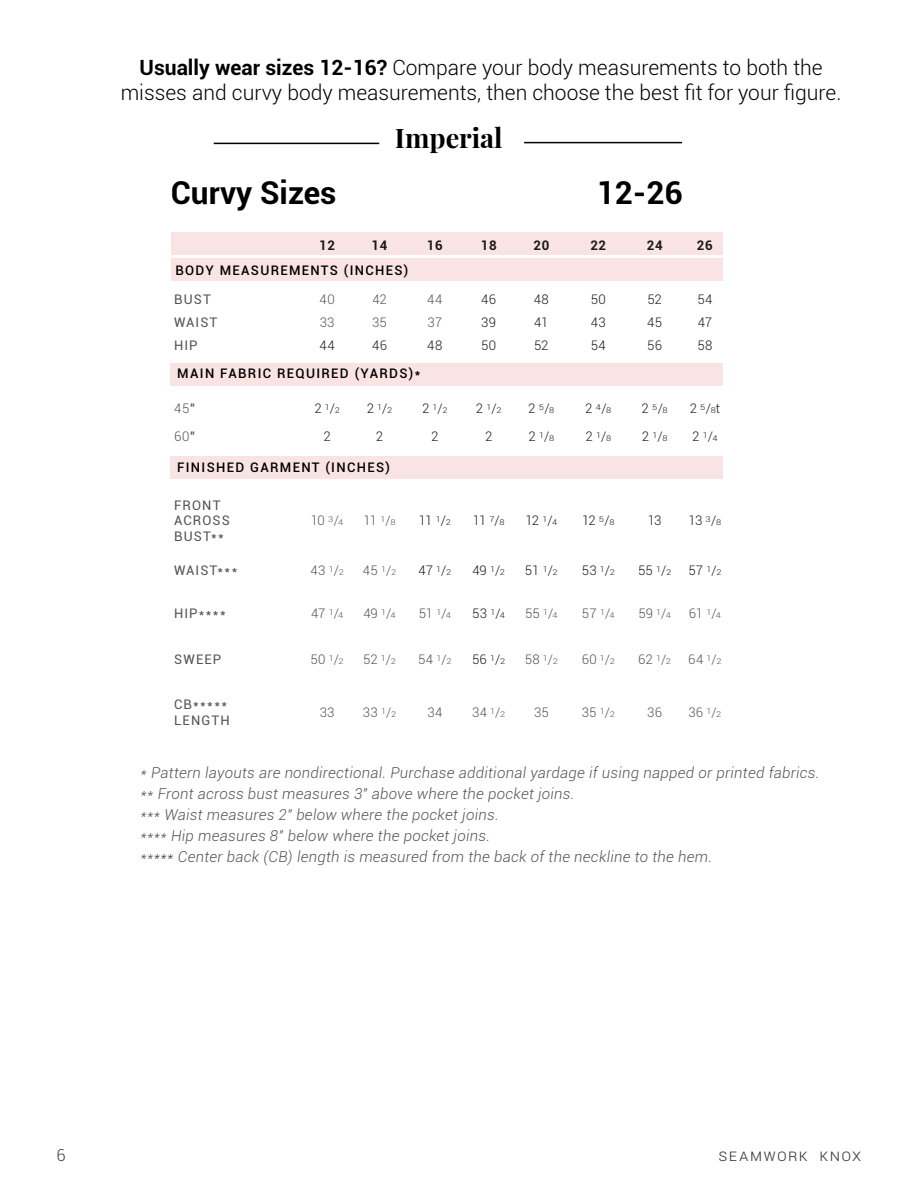
<style>
.page{position:relative;width:918px;height:1188px;background:#fff}
.page>*{position:absolute;margin:0;border:0;box-sizing:border-box;transform-origin:0 0}
.t1{font:700 31.5px "Roboto";color:#000}
.t2{font:700 27px "Playfair Display";color:#000}
.t3{font:300 21px/25.2px "Roboto";color:#000;text-align:center}
.t4{font:300 16.5px "Roboto";letter-spacing:.08em;color:#393b3c}
.t5{font:italic 300 15px/21px "Roboto";letter-spacing:.02em;color:#545352}
.t6{font:300 13.2px "Roboto";letter-spacing:.015em;color:#1a1a1a}
.t7{font:300 13.2px "Roboto";letter-spacing:.015em;color:#545352}
.t8{font:500 13.2px "Roboto";letter-spacing:.1em;color:#000}
.t9{font:13.2px/15.9px "Roboto";letter-spacing:.085em;color:#545352}
.t10{font:700 13.2px "Roboto";letter-spacing:.05em;color:#1a1a1a}
.s1{font-weight:700}
.s2{font-weight:400}
.s3{font-size:7.95px}
.s4{color:#413f3f}
</style>
<div class="page">
<div style="left:172px;top:258px;width:551px;height:23px;background:#fae4e3"></div>
<div style="left:170px;top:363px;width:553px;height:22px;background:#fae4e3"></div>
<div style="left:172px;top:232px;width:551px;height:22px;background:#fae4e3"></div>
<div style="left:170px;top:456px;width:553px;height:23px;background:#fae4e3"></div>
<hr style="left:214px;top:143px;width:165px;height:1px;background:#000">
<hr style="left:524px;top:142px;width:158px;height:1px;background:#000">
<h3 class="t3" style="left:121px;top:54px;width:722px"><span class="s1">Usually wear sizes 12-16?</span> Compare your body measurements to both the misses and curvy body measurements, then choose the best fit for your figure.</h3>
<h2 class="t2" style="left:395px;top:116px;width:109px">Imperial</h2>
<h1 class="t1" style="left:171px;top:170px;width:167px">Curvy Sizes</h1>
<h1 class="t1" style="left:597px;top:170px;width:88px">12-26</h1>
<p class="t10" style="left:319px;top:236px;width:17px">12</p>
<p class="t10" style="left:372px;top:236px;width:17px">14</p>
<p class="t10" style="left:427px;top:236px;width:17px">16</p>
<p class="t10" style="left:481px;top:236px;width:17px">18</p>
<p class="t10" style="left:533px;top:236px;width:17px">20</p>
<p class="t10" style="left:590px;top:236px;width:17px">22</p>
<p class="t10" style="left:647px;top:236px;width:17px">24</p>
<p class="t10" style="left:697px;top:236px;width:17px">26</p>
<p class="t8" style="left:175px;top:261px;width:235px">BODY MEASUREMENTS (INCHES)</p>
<p class="t9" style="left:174px;top:291px;width:38px">BUST</p>
<p class="t7" style="left:320px;top:290px;width:17px">40</p>
<p class="t7" style="left:372px;top:290px;width:16px">42</p>
<p class="t7" style="left:427px;top:290px;width:17px">44</p>
<p class="t6" style="left:481px;top:290px;width:16px">46</p>
<p class="t6" style="left:534px;top:290px;width:17px">48</p>
<p class="t6" style="left:591px;top:290px;width:16px">50</p>
<p class="t6" style="left:647px;top:290px;width:16px">52</p>
<p class="t6" style="left:697px;top:290px;width:17px">54</p>
<p class="t9" style="left:174px;top:314px;width:45px">WAIST</p>
<p class="t7" style="left:320px;top:313px;width:16px">33</p>
<p class="t7" style="left:372px;top:313px;width:16px">35</p>
<p class="t7" style="left:428px;top:313px;width:16px">37</p>
<p class="t6" style="left:481px;top:313px;width:16px">39</p>
<p class="t6" style="left:534px;top:313px;width:16px">41</p>
<p class="t6" style="left:591px;top:313px;width:17px">43</p>
<p class="t6" style="left:647px;top:313px;width:16px">45</p>
<p class="t6" style="left:698px;top:313px;width:16px">47</p>
<p class="t9" style="left:174px;top:337px;width:25px">HIP</p>
<p class="t6" style="left:320px;top:336px;width:17px">44</p>
<p class="t6" style="left:372px;top:336px;width:16px">46</p>
<p class="t6" style="left:427px;top:336px;width:17px">48</p>
<p class="t6" style="left:481px;top:336px;width:16px">50</p>
<p class="t6" style="left:534px;top:336px;width:16px">52</p>
<p class="t6" style="left:591px;top:336px;width:17px">54</p>
<p class="t6" style="left:647px;top:336px;width:16px">56</p>
<p class="t6" style="left:697px;top:336px;width:16px">58</p>
<p class="t8" style="left:177px;top:364px;width:245px">MAIN FABRIC REQUIRED (YARDS)*</p>
<p class="t7" style="left:174px;top:399px;width:22px">45<span class="s2">"</span></p>
<p class="t6" style="left:314px;top:399px;width:27px">2 <sup>1</sup>/<span class="s3">2</span></p>
<p class="t6" style="left:367px;top:399px;width:27px">2 <sup>1</sup>/<span class="s3">2</span></p>
<p class="t6" style="left:422px;top:399px;width:27px">2 <sup>1</sup>/<span class="s3">2</span></p>
<p class="t6" style="left:476px;top:399px;width:27px">2 <sup>1</sup>/<span class="s3">2</span></p>
<p class="t6" style="left:528px;top:399px;width:28px">2 <sup>5</sup>/<span class="s3">8</span></p>
<p class="t6" style="left:585px;top:399px;width:28px">2 <sup>4</sup>/<span class="s3">8</span></p>
<p class="t6" style="left:642px;top:399px;width:28px">2 <sup>5</sup>/<span class="s3">8</span></p>
<p class="t6" style="left:690px;top:399px;width:32px">2 <sup>5</sup>/<span class="s3">8</span>t</p>
<p class="t7" style="left:174px;top:428px;width:22px">60<span class="s2">"</span></p>
<p class="t6" style="left:324px;top:428px;width:9px">2</p>
<p class="t6" style="left:376px;top:428px;width:9px">2</p>
<p class="t6" style="left:431px;top:428px;width:9px">2</p>
<p class="t6" style="left:485px;top:428px;width:9px">2</p>
<p class="t6" style="left:529px;top:428px;width:27px">2 <sup>1</sup>/<span class="s3">8</span></p>
<p class="t6" style="left:586px;top:428px;width:27px">2 <sup>1</sup>/<span class="s3">8</span></p>
<p class="t6" style="left:642px;top:428px;width:27px">2 <sup>1</sup>/<span class="s3">8</span></p>
<p class="t6" style="left:692px;top:428px;width:27px">2 <sup>1</sup>/<span class="s3">4</span></p>
<p class="t8" style="left:177px;top:458px;width:214px">FINISHED GARMENT (INCHES)</p>
<p class="t9" style="left:174px;top:496px;width:57px">FRONT<br>ACROSS<br>BUST**</p>
<p class="t7" style="left:311px;top:512px;width:34px">10 <sup>3</sup>/<span class="s3">4</span></p>
<p class="t7" style="left:364px;top:512px;width:33px">11 <sup>1</sup>/<span class="s3">8</span></p>
<p class="t6" style="left:419px;top:512px;width:33px">11 <sup>1</sup>/<span class="s3">2</span></p>
<p class="t6" style="left:473px;top:512px;width:33px">11 <sup>7</sup>/<span class="s3">8</span></p>
<p class="t6" style="left:526px;top:512px;width:33px">12 <sup>1</sup>/<span class="s3">4</span></p>
<p class="t6" style="left:582px;top:512px;width:34px">12 <sup>5</sup>/<span class="s3">8</span></p>
<p class="t6" style="left:648px;top:512px;width:15px">13</p>
<p class="t6" style="left:689px;top:512px;width:34px">13 <sup>3</sup>/<span class="s3">8</span></p>
<p class="t9" style="left:174px;top:562px;width:65px">WAIST***</p>
<p class="t7" style="left:310px;top:561px;width:35px">43 <sup>1</sup>/<span class="s3">2</span></p>
<p class="t7" style="left:363px;top:561px;width:35px">45 <sup>1</sup>/<span class="s3">2</span></p>
<p class="t6" style="left:419px;top:561px;width:34px">47 <sup>1</sup>/<span class="s3">2</span></p>
<p class="t6" style="left:472px;top:561px;width:34px">49 <sup>1</sup>/<span class="s3">2</span></p>
<p class="t6" style="left:525px;top:561px;width:34px">51 <sup>1</sup>/<span class="s3">2</span></p>
<p class="t6" style="left:582px;top:561px;width:35px">53 <sup>1</sup>/<span class="s3">2</span></p>
<p class="t6" style="left:638px;top:561px;width:35px">55 <sup>1</sup>/<span class="s3">2</span></p>
<p class="t6" style="left:688px;top:561px;width:35px">57 <sup>1</sup>/<span class="s3">2</span></p>
<p class="t9" style="left:174px;top:605px;width:53px">HIP****</p>
<p class="t7" style="left:311px;top:605px;width:34px">47 <sup>1</sup>/<span class="s3">4</span></p>
<p class="t7" style="left:363px;top:605px;width:34px">49 <sup>1</sup>/<span class="s3">4</span></p>
<p class="t7" style="left:419px;top:605px;width:34px">51 <sup>1</sup>/<span class="s3">4</span></p>
<p class="t6" style="left:472px;top:605px;width:34px">53 <sup>1</sup>/<span class="s3">4</span></p>
<p class="t7" style="left:525px;top:605px;width:34px">55 <sup>1</sup>/<span class="s3">4</span></p>
<p class="t7" style="left:582px;top:605px;width:34px">57 <sup>1</sup>/<span class="s3">4</span></p>
<p class="t7" style="left:638px;top:605px;width:34px">59 <sup>1</sup>/<span class="s3">4</span></p>
<p class="t7" style="left:689px;top:605px;width:34px">61 <sup>1</sup>/<span class="s3">4</span></p>
<p class="t9" style="left:174px;top:651px;width:49px">SWEEP</p>
<p class="t7" style="left:311px;top:650px;width:35px">50 <sup>1</sup>/<span class="s3">2</span></p>
<p class="t7" style="left:363px;top:650px;width:34px">52 <sup>1</sup>/<span class="s3">2</span></p>
<p class="t7" style="left:418px;top:650px;width:35px">54 <sup>1</sup>/<span class="s3">2</span></p>
<p class="t6" style="left:472px;top:650px;width:35px">56 <sup>1</sup>/<span class="s3">2</span></p>
<p class="t7" style="left:525px;top:650px;width:35px">58 <sup>1</sup>/<span class="s3">2</span></p>
<p class="t7" style="left:582px;top:650px;width:35px">60 <sup>1</sup>/<span class="s3">2</span></p>
<p class="t7" style="left:638px;top:650px;width:34px">62 <sup>1</sup>/<span class="s3">2</span></p>
<p class="t7" style="left:688px;top:650px;width:35px">64 <sup>1</sup>/<span class="s3">2</span></p>
<p class="t9" style="left:174px;top:696px;width:57px">CB*****<br>LENGTH</p>
<p class="t7" style="left:320px;top:703px;width:16px">33</p>
<p class="t7" style="left:363px;top:703px;width:35px">33 <sup>1</sup>/<span class="s3">2</span></p>
<p class="t7" style="left:427px;top:703px;width:17px">34</p>
<p class="t7" style="left:472px;top:703px;width:35px">34 <sup>1</sup>/<span class="s3">2</span></p>
<p class="t7" style="left:534px;top:703px;width:16px">35</p>
<p class="t7" style="left:582px;top:703px;width:35px">35 <sup>1</sup>/<span class="s3">2</span></p>
<p class="t7" style="left:647px;top:703px;width:16px">36</p>
<p class="t7" style="left:688px;top:703px;width:35px">36 <sup>1</sup>/<span class="s3">2</span></p>
<p class="t5" style="left:140px;top:762px;width:680px">* Pattern layouts are nondirectional. Purchase additional yardage if using napped or printed fabrics. ** Front across bust measures 3" above where the pocket joins.<br>*** Waist measures 2" below where the pocket joins.<br>**** Hip measures 8" below where the pocket joins.<br>**<span class="s4">***</span> Center back (CB) length is measured from the back of the neckline to the hem.</p>
<p class="t4" style="left:57px;top:1143px;width:11px">6</p>
<p class="t4" style="left:719px;top:1143px;width:144px">Seamwork Knox</p>
</div>
